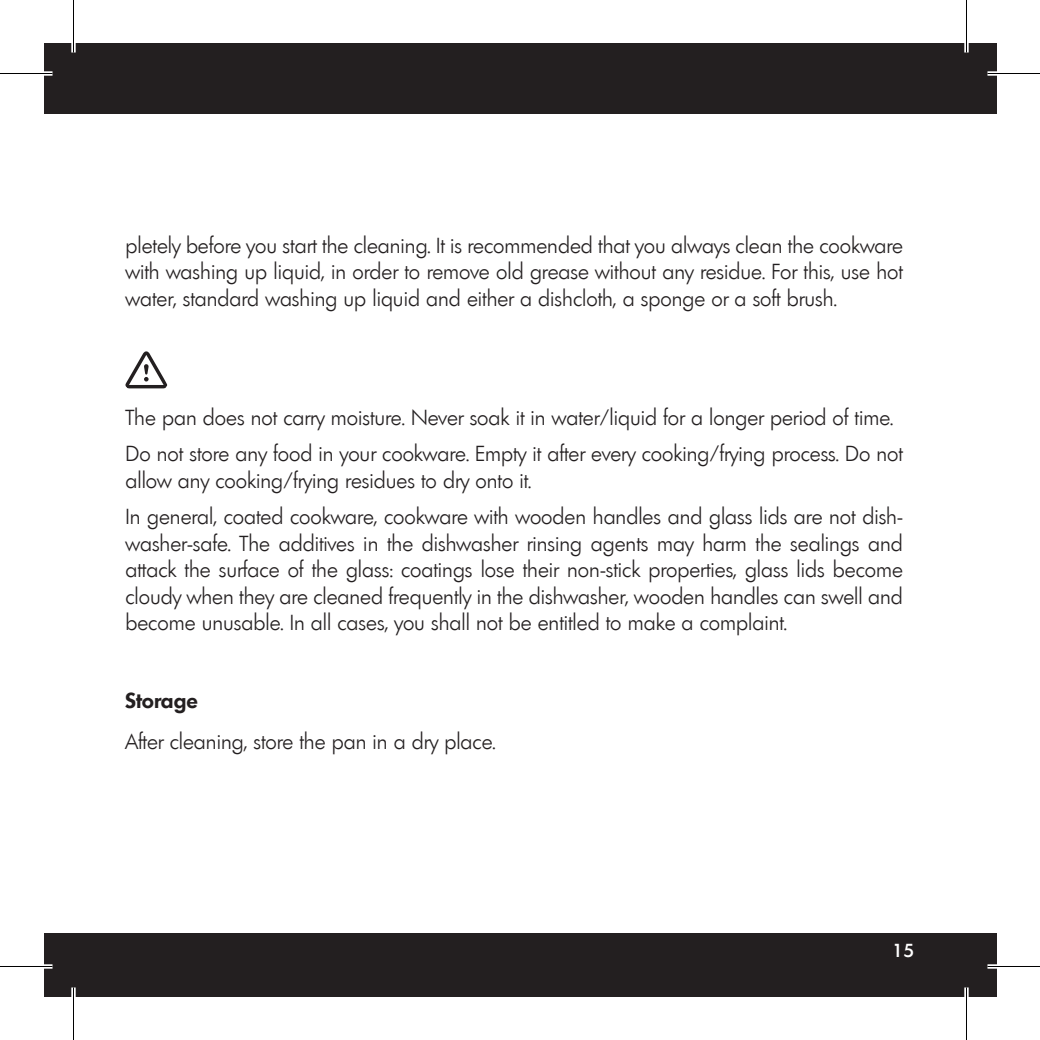
<style>
.page{position:relative;width:1040px;height:1040px;background:#fff}
.page>*{position:absolute;margin:0;border:0;box-sizing:border-box;transform-origin:0 0}
.t1{font:300 21px/26.6px "Limerick";color:#231f20;text-align:justify}
.t2{font:600 21px "Limerick";color:#231f20}
.t3{font:500 18.2px "Limerick";color:#fff}
</style>
<div class="page">
<div style="left:44px;top:44px;width:952px;height:70px;background:#231f20"></div>
<div style="left:44px;top:933px;width:952px;height:63px;background:#231f20"></div>
<svg style="left:125px;top:351px;width:42px;height:38px"></svg>
<div style="left:0;top:71px;width:52px;height:5px;background:#fff"></div>
<div style="left:987px;top:71px;width:53px;height:5px;background:#fff"></div>
<div style="left:0;top:964px;width:52px;height:5px;background:#fff"></div>
<div style="left:987px;top:964px;width:53px;height:5px;background:#fff"></div>
<div style="left:71px;top:0;width:5px;height:52px;background:#fff"></div>
<div style="left:71px;top:987px;width:5px;height:53px;background:#fff"></div>
<div style="left:964px;top:0;width:5px;height:52px;background:#fff"></div>
<div style="left:964px;top:987px;width:5px;height:53px;background:#fff"></div>
<hr style="left:0;top:73px;width:52px;height:1px;background:#000">
<hr style="left:987px;top:73px;width:53px;height:1px;background:#000">
<hr style="left:0;top:966px;width:52px;height:1px;background:#000">
<hr style="left:987px;top:966px;width:53px;height:1px;background:#000">
<hr style="left:73px;top:0;width:1px;height:52px;background:#000">
<hr style="left:73px;top:987px;width:1px;height:53px;background:#000">
<hr style="left:966px;top:0;width:1px;height:52px;background:#000">
<hr style="left:966px;top:987px;width:1px;height:53px;background:#000">
<p class="t1" style="left:125px;top:232px;width:779px">pletely before you start the cleaning. It is recommended that you always clean the cookware with washing up liquid, in order to remove old grease without any residue. For this, use hot water, standard washing up liquid and either a dishcloth, a sponge or a soft brush.</p>
<p class="t1" style="left:125px;top:399px;width:779px;line-height:36.4px">The pan does not carry moisture. Never soak it in water/liquid for a longer period of time.<br>Do not store any food in your cookware. Empty it after every cooking/frying process. Do not</p>
<p class="t1" style="left:125px;top:462px;width:779px;line-height:36.4px">allow any cooking/frying residues to dry onto it.<br>In general, coated cookware, cookware with wooden handles and glass lids are not dish-</p>
<p class="t1" style="left:125px;top:530px;width:779px">washer-safe. The additives in the dishwasher rinsing agents may harm the sealings and attack the surface of the glass: coatings lose their non-stick properties, glass lids become cloudy when they are cleaned frequently in the dishwasher, wooden handles can swell and become unusable. In all cases, you shall not be entitled to make a complaint.</p>
<p class="t2" style="left:125px;top:687px;width:74px">Storage</p>
<p class="t1" style="left:125px;top:729px;width:372px">After cleaning, store the pan in a dry place.</p>
<p class="t3" style="left:892px;top:939px;width:24px">15</p>
</div>
